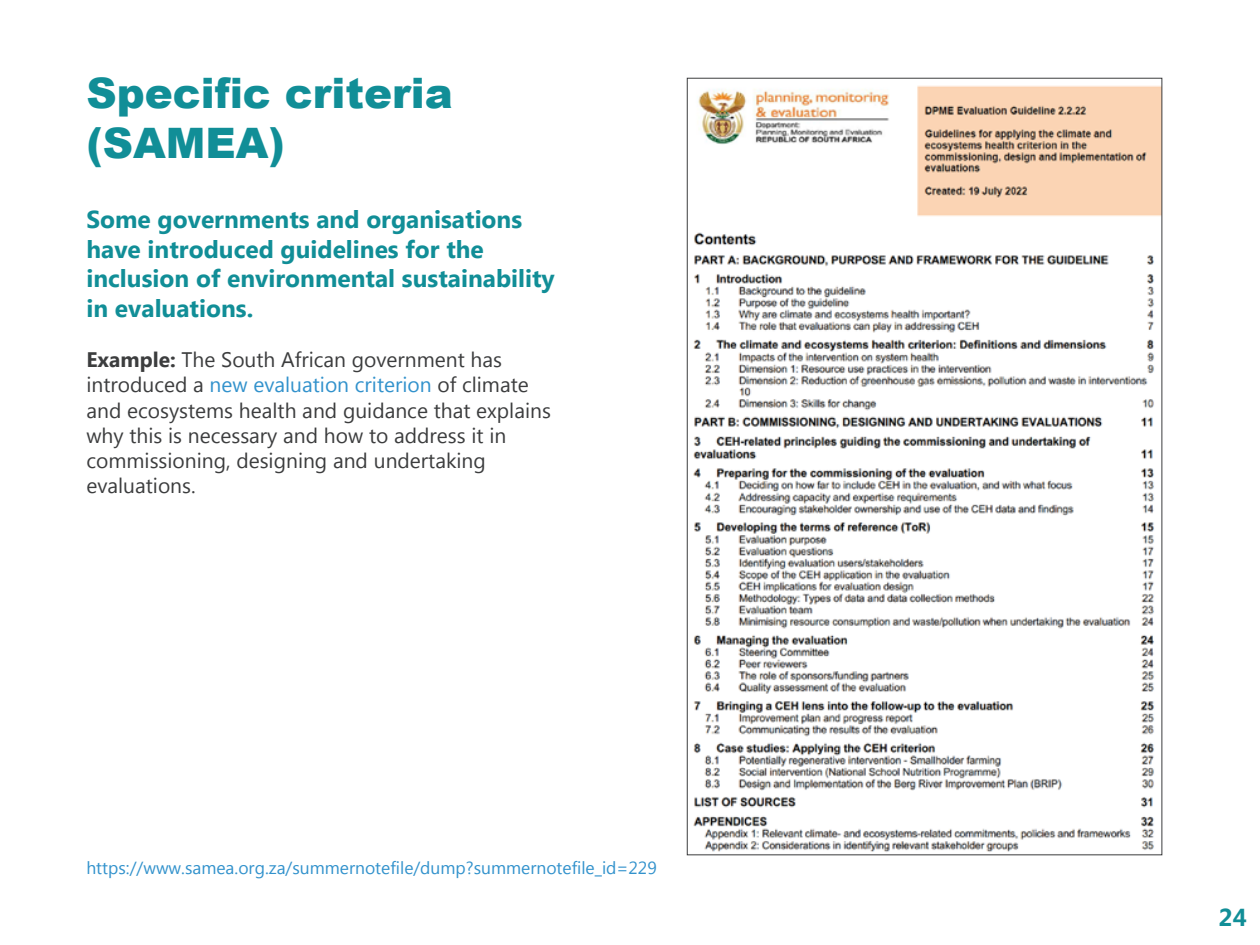
<style>
.page{position:relative;width:1260px;height:945px;background:#fff}
.page>*{position:absolute;margin:0;border:0;box-sizing:border-box;transform-origin:0 0}
.t1{font:900 42px/50.4px "Arial";color:#118e97}
.t2{font:700 24.5px/29.8px "Microsoft New Tai Lue";color:#118e97}
.t3{font:21px/25.2px "Microsoft New Tai Lue";color:#3c3d3e}
.t4{font:17.5px "Microsoft New Tai Lue";color:#3292cc}
.s1{font-weight:700}
.s2{color:#3292cc}
</style>
<div class="page">
<img style="left:693px;top:85px;width:467px;height:767px">
<h1 class="t1" style="left:86px;top:67px;width:368px">Specific criteria (SAMEA)</h1>
<p class="t2" style="left:86px;top:206px;width:470px">Some governments and organisations have introduced guidelines for the inclusion of environmental sustainability in evaluations.</p>
<p class="t3" style="left:86px;top:349px;width:466px"><span class="s1">Example:</span> The South African government has introduced a <span class="s2">new evaluation criterion</span> of climate and ecosystems health and guidance that explains why this is necessary and how to address it in commissioning, designing and undertaking evaluations.</p>
<p class="t4" style="left:86px;top:857px;width:572px">https://www.samea.org.za/summernotefile/dump?summernotefile_id=229</p>
<p class="t2" style="left:1219px;top:904px;width:30px">24</p>
</div>
